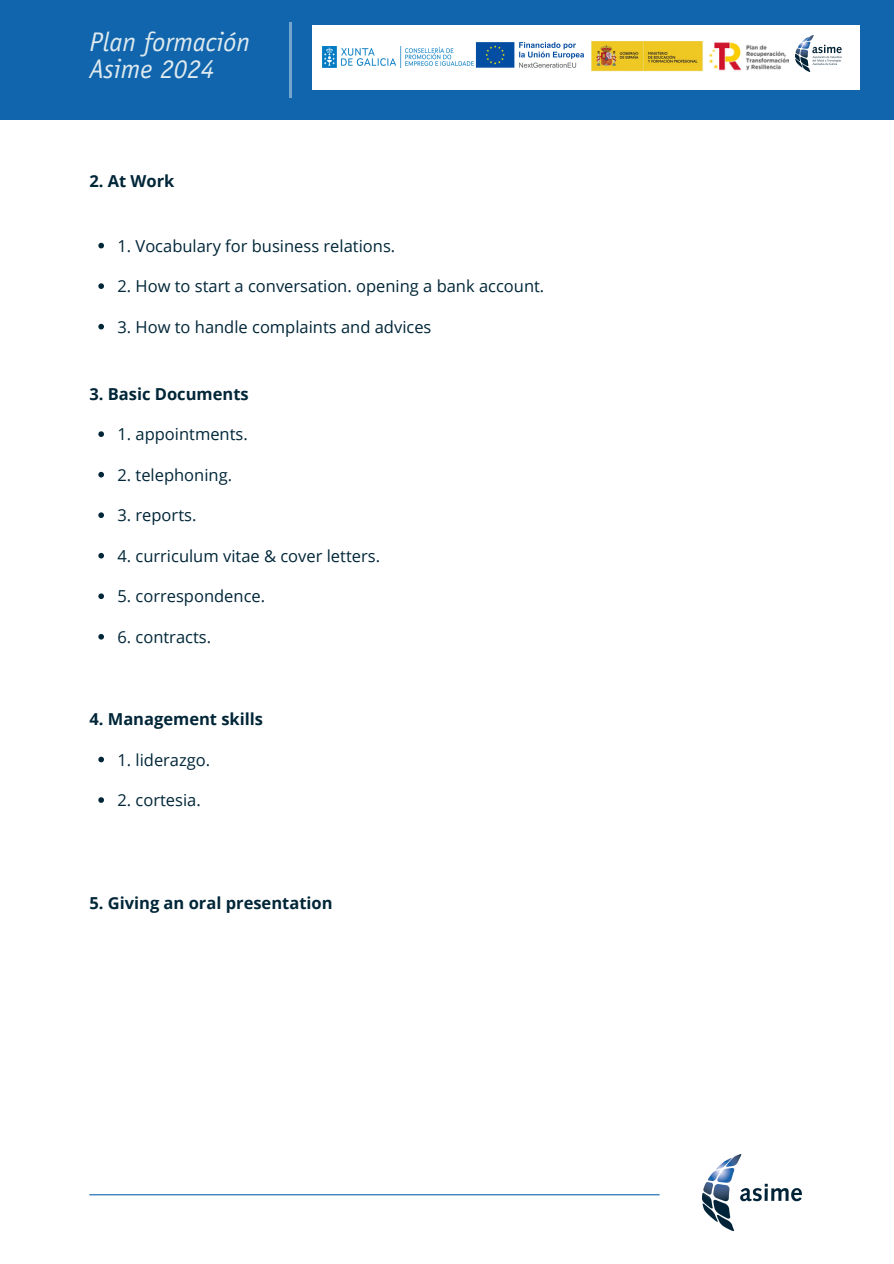
<style>
.page{position:relative;width:894px;height:1264px;background:#fff}
.page>*{position:absolute;margin:0;border:0;box-sizing:border-box;transform-origin:0 0}
.t1{font:italic 27px/27px "Officina Sans Std";color:#fffff9}
.t2{font:16.5px "Open Sans";color:#012638}
.t3{font:700 16.5px "Open Sans";color:#012638}
</style>
<div class="page">
<svg style="left:98px;top:243px;width:6px;height:5px"></svg>
<svg style="left:98px;top:283px;width:6px;height:6px"></svg>
<svg style="left:98px;top:324px;width:6px;height:5px"></svg>
<svg style="left:98px;top:431px;width:6px;height:6px"></svg>
<svg style="left:98px;top:472px;width:6px;height:5px"></svg>
<svg style="left:98px;top:512px;width:6px;height:6px"></svg>
<svg style="left:98px;top:553px;width:6px;height:5px"></svg>
<svg style="left:98px;top:593px;width:6px;height:6px"></svg>
<svg style="left:98px;top:634px;width:6px;height:5px"></svg>
<svg style="left:98px;top:756px;width:6px;height:6px"></svg>
<svg style="left:98px;top:797px;width:6px;height:5px"></svg>
<div style="left:0;top:0;width:893px;height:120px;background:#1165ad"></div>
<div style="left:312px;top:26px;width:547px;height:64px;background:#fff"></div>
<img style="left:473px;top:42px;width:111px;height:26px">
<img style="left:709px;top:42px;width:79px;height:29px">
<img style="left:795px;top:35px;width:46px;height:36px">
<img style="left:591px;top:41px;width:111px;height:31px">
<hr style="left:290px;top:22px;width:1px;height:76px;background:#fff">
<hr style="left:89px;top:1194px;width:570px;height:1px;background:#1165ad">
<img style="left:322px;top:46px;width:151px;height:21px">
<img style="left:702px;top:1154px;width:99px;height:76px">
<h1 class="t1" style="left:89px;top:31px;width:162px">Plan formación<br>Asime 2024</h1>
<h1 class="t3" style="left:89px;top:169px;width:87px">2. At Work</h1>
<p class="t2" style="left:117px;top:234px;width:279px">1. Vocabulary for business relations.</p>
<p class="t2" style="left:117px;top:275px;width:428px">2. How to start a conversation. opening a bank account.</p>
<p class="t2" style="left:117px;top:315px;width:315px">3. How to handle complaints and advices</p>
<p class="t3" style="left:89px;top:382px;width:161px">3. Basic Documents</p>
<p class="t2" style="left:117px;top:423px;width:132px">1. appointments.</p>
<h2 class="t2" style="left:117px;top:463px;width:116px">2. telephoning.</h2>
<p class="t2" style="left:117px;top:504px;width:80px">3. reports.</p>
<p class="t2" style="left:117px;top:544px;width:264px">4. curriculum vitae &amp; cover letters.</p>
<p class="t2" style="left:117px;top:585px;width:149px">5. correspondence.</p>
<h2 class="t2" style="left:117px;top:625px;width:95px">6. contracts.</h2>
<p class="t3" style="left:89px;top:707px;width:175px">4. Management skills</p>
<p class="t2" style="left:117px;top:748px;width:94px">1. liderazgo.</p>
<p class="t2" style="left:117px;top:788px;width:85px">2. cortesia.</p>
<p class="t3" style="left:89px;top:891px;width:245px">5. Giving an oral presentation</p>
</div>
